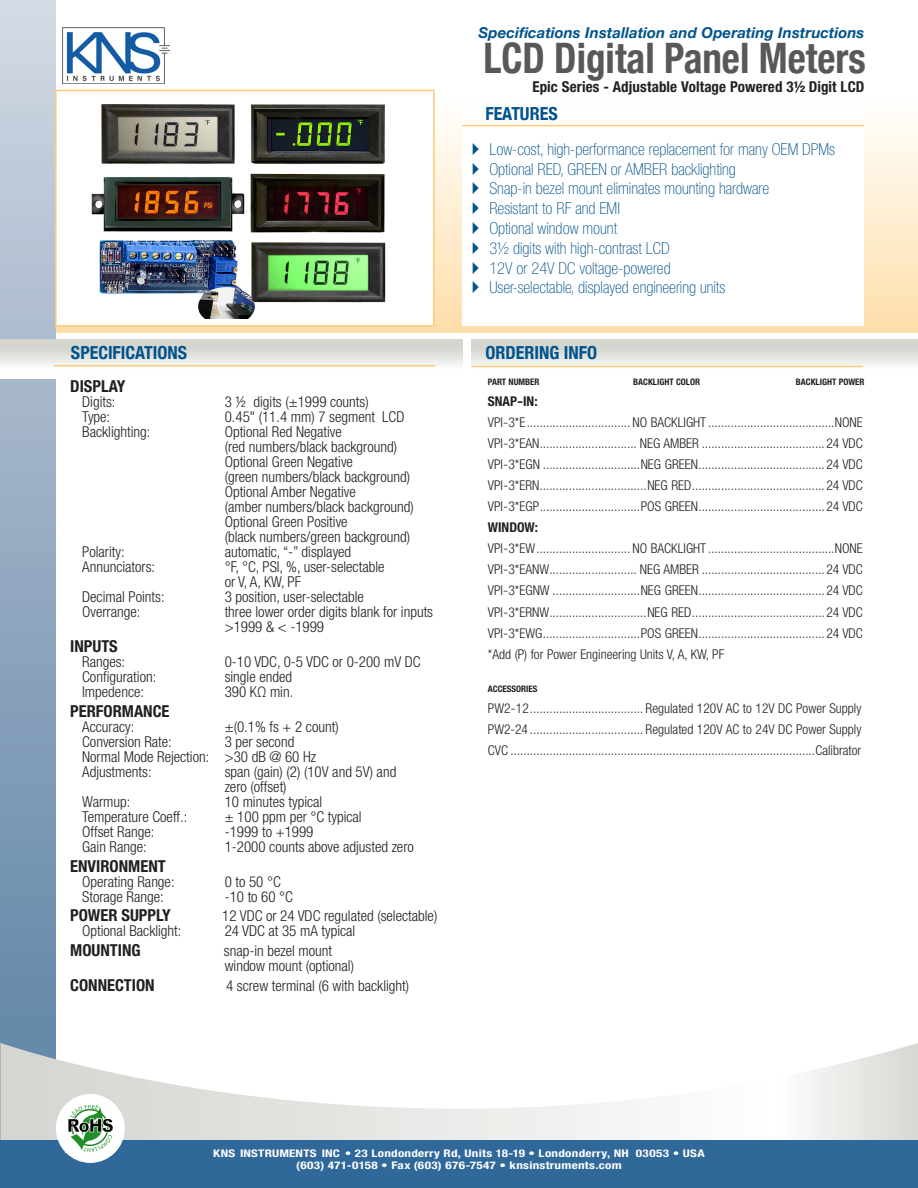
<style>
.page{position:relative;width:918px;height:1188px;background:#fff}
.page>*{position:absolute;margin:0;border:0;box-sizing:border-box;transform-origin:0 0}
.t1{font:700 condensed 42px "Helvetica Neue";color:#57585a;scale:.93 1}
.t2{font:700 condensed 18px "Helvetica Neue";color:#00538d}
.t3{font:100 condensed 16.5px "Helvetica Neue LT Std";color:#00538d}
.SPECIFICATIONS_TITLE{font:700 condensed 16.5px "Helvetica Neue LT Pro";color:#231f20}
.SPECIFICATIONS{font:300 condensed 15px/15px "Helvetica Neue LT Std";color:#231f20}
.SPECIFICATIONS_TITLE-2{font:300 condensed 15px/15px "Helvetica Neue LT Std";color:#231f20}
.t4{font:italic 700 15px "Helvetica Neue";letter-spacing:.005em;color:#00538d}
.SUB_SUBHEAD{font:700 condensed 15px "Helvetica Neue LT Pro";letter-spacing:.005em;color:#231f20}
.Order_3C{font:300 condensed 13.5px "Helvetica Neue LT Std";color:#231f20}
.Order_2C{font:300 condensed 13.5px "Helvetica Neue LT Std";color:#231f20}
.Order_3C-2{font:700 condensed 13.5px "Helvetica Neue LT Pro";color:#231f20}
.t5{font:700 condensed 10.5px/12.6px "Helvetica Neue LT Pro";letter-spacing:.02em;color:#fff;text-align:center;scale:1.25 1}
.ORDER_TITLE{font:700 condensed 9px "Helvetica Neue LT Pro";color:#231f20}
.s1{font-style:inherit}
</style>
<div class="page">
<div style="left:0;top:99px;width:917px;height:234px;background:linear-gradient(to bottom,#fffefd,#fedea9)"></div>
<div style="left:462px;top:107px;width:402px;height:219px;background:#fff"></div>
<svg style="left:0;top:0;width:55px;height:1043px;background:#99aec4"></svg>
<svg style="left:0;top:1043px;width:918px;height:98px"></svg>
<div style="left:55px;top:90px;width:380px;height:237px;background:#fff;border:2px solid #fecb78"></div>
<div style="left:0;top:339px;width:462px;height:39px;background:linear-gradient(to bottom,#cbccc5,#fff)"></div>
<svg style="left:471px;top:339px;width:447px;height:29px;background:#e0e0da"></svg>
<hr style="left:462px;top:125px;width:402px;height:1px;background:#fecb78">
<hr style="left:54px;top:365px;width:381px;height:1px;background:#fecb78">
<hr style="left:471px;top:366px;width:392px;height:1px;background:#fecb78">
<img style="left:62px;top:27px;width:108px;height:56px">
<div style="left:0;top:1141px;width:918px;height:47px;background:#306899"></div>
<div style="left:56px;top:1094px;width:69px;height:69px;background:#fff;border-radius:50%"></div>
<img style="left:68px;top:1105px;width:45px;height:47px">
<img style="left:91px;top:104px;width:295px;height:214px">
<p class="t4" style="left:478px;top:21px;width:387px">Specifications Installation and Operating Instructions</p>
<h1 class="t1" style="left:483px;top:23px;width:413px">LCD Digital Panel Meters</h1>
<h2 class="t2" style="left:485px;top:99px;width:74px">FEATURES</h2>
<p class="SUB_SUBHEAD" style="left:532px;top:78px;width:333px">Epic Series - Adjustable Voltage Powered 3½ Digit LCD</p>
<p class="t3" style="left:489px;top:140px;width:347px">Low-cost, high-performance replacement for many OEM DPMs</p>
<p class="t3" style="left:489px;top:160px;width:248px">Optional RED, GREEN or AMBER backlighting</p>
<p class="t3" style="left:489px;top:179px;width:281px">Snap-in bezel mount eliminates mounting hardware</p>
<p class="t3" style="left:489px;top:199px;width:132px">Resistant to RF and EMI</p>
<p class="t3" style="left:489px;top:219px;width:129px">Optional window mount</p>
<p class="t3" style="left:489px;top:239px;width:182px">3½ digits with high-contrast LCD</p>
<p class="t3" style="left:489px;top:259px;width:183px">12V or 24V DC voltage-powered</p>
<p class="t3" style="left:489px;top:278px;width:237px">User-selectable, displayed engineering units</p>
<h2 class="t2" style="left:71px;top:338px;width:118px">SPECIFICATIONS</h2>
<h2 class="t2" style="left:486px;top:337px;width:113px">ORDERING INFO</h2>
<p class="SPECIFICATIONS_TITLE" style="left:70px;top:376px;width:57px">DISPLAY</p>
<p class="SPECIFICATIONS" style="left:82px;top:394px;width:35px">Digits:</p>
<p class="SPECIFICATIONS" style="left:225px;top:394px;width:146px">3 ½ digits (±1999 counts)</p>
<p class="SPECIFICATIONS" style="left:82px;top:409px;width:30px">Type:</p>
<p class="SPECIFICATIONS" style="left:225px;top:409px;width:181px">0.45" (11.4 mm) 7 segment LCD</p>
<p class="SPECIFICATIONS" style="left:82px;top:424px;width:70px">Backlighting:</p>
<p class="SPECIFICATIONS" style="left:225px;top:424px;width:119px">Optional Red Negative</p>
<p class="SPECIFICATIONS" style="left:225px;top:439px;width:174px">(red numbers/black background)<br>Optional Green Negative</p>
<p class="SPECIFICATIONS" style="left:225px;top:469px;width:187px">(green numbers/black background)<br>Optional Amber Negative</p>
<p class="SPECIFICATIONS" style="left:225px;top:499px;width:191px">(amber numbers/black background)<br>Optional Green Positive</p>
<p class="SPECIFICATIONS" style="left:225px;top:529px;width:187px">(black numbers/green background)</p>
<p class="SPECIFICATIONS" style="left:82px;top:544px;width:44px">Polarity:</p>
<p class="SPECIFICATIONS" style="left:225px;top:544px;width:128px">automatic, “-” displayed</p>
<p class="SPECIFICATIONS" style="left:82px;top:559px;width:75px">Annunciators:</p>
<p class="SPECIFICATIONS" style="left:225px;top:559px;width:161px">°F, °C, PSI, %, user-selectable or V, A, KW, PF</p>
<p class="SPECIFICATIONS" style="left:82px;top:589px;width:84px">Decimal Points:</p>
<p class="SPECIFICATIONS" style="left:225px;top:589px;width:141px">3 position, user-selectable</p>
<p class="SPECIFICATIONS" style="left:82px;top:604px;width:60px">Overrange:</p>
<p class="SPECIFICATIONS" style="left:225px;top:604px;width:210px">three lower order digits blank for inputs</p>
<p class="SPECIFICATIONS" style="left:225px;top:619px;width:101px">&gt;1999 &amp; &lt; -1999</p>
<p class="SPECIFICATIONS_TITLE" style="left:70px;top:636px;width:49px">INPUTS</p>
<p class="SPECIFICATIONS" style="left:82px;top:654px;width:45px">Ranges:</p>
<p class="SPECIFICATIONS" style="left:225px;top:654px;width:198px">0-10 VDC, 0-5 VDC or 0-200 mV DC</p>
<p class="SPECIFICATIONS" style="left:82px;top:669px;width:76px">Configuration:</p>
<p class="SPECIFICATIONS" style="left:225px;top:669px;width:69px">single ended</p>
<p class="SPECIFICATIONS" style="left:82px;top:684px;width:63px">Impedence:</p>
<p class="SPECIFICATIONS" style="left:225px;top:684px;width:70px">390 KΩ min.</p>
<p class="SPECIFICATIONS_TITLE" style="left:70px;top:701px;width:101px">PERFORMANCE</p>
<p class="SPECIFICATIONS" style="left:82px;top:719px;width:54px">Accuracy:</p>
<p class="SPECIFICATIONS" style="left:225px;top:719px;width:115px">±(0.1% fs + 2 count)</p>
<p class="SPECIFICATIONS" style="left:82px;top:734px;width:91px">Conversion Rate:</p>
<p class="SPECIFICATIONS" style="left:225px;top:734px;width:71px">3 per second</p>
<p class="SPECIFICATIONS" style="left:82px;top:749px;width:235px">Normal Mode Rejection: &gt;30 dB @ 60 Hz</p>
<p class="SPECIFICATIONS" style="left:82px;top:764px;width:71px">Adjustments:</p>
<p class="SPECIFICATIONS" style="left:225px;top:764px;width:173px">span (gain) (2) (10V and 5V) and zero (offset)</p>
<p class="SPECIFICATIONS" style="left:82px;top:794px;width:50px">Warmup:</p>
<p class="SPECIFICATIONS" style="left:225px;top:794px;width:99px">10 minutes typical</p>
<p class="SPECIFICATIONS" style="left:82px;top:809px;width:107px">Temperature Coeff.:</p>
<p class="SPECIFICATIONS" style="left:225px;top:809px;width:139px">± 100 ppm per °C typical</p>
<p class="SPECIFICATIONS" style="left:82px;top:824px;width:74px">Offset Range:</p>
<p class="SPECIFICATIONS" style="left:225px;top:824px;width:90px">-1999 to +1999</p>
<p class="SPECIFICATIONS" style="left:82px;top:839px;width:66px">Gain Range:</p>
<p class="SPECIFICATIONS" style="left:225px;top:839px;width:191px">1-2000 counts above adjusted zero</p>
<p class="SPECIFICATIONS_TITLE" style="left:70px;top:856px;width:97px">ENVIRONMENT</p>
<p class="SPECIFICATIONS" style="left:82px;top:874px;width:94px">Operating Range:</p>
<p class="SPECIFICATIONS" style="left:225px;top:874px;width:58px">0 to 50 °C</p>
<p class="SPECIFICATIONS" style="left:82px;top:889px;width:83px">Storage Range:</p>
<p class="SPECIFICATIONS" style="left:225px;top:889px;width:70px">-10 to 60 °C</p>
<p class="SPECIFICATIONS_TITLE" style="left:70px;top:906px;width:102px">POWER SUPPLY</p>
<p class="SPECIFICATIONS_TITLE-2" style="left:222px;top:909px;width:217px">12 VDC or 24 VDC regulated (selectable)</p>
<p class="SPECIFICATIONS" style="left:82px;top:924px;width:101px">Optional Backlight:</p>
<p class="SPECIFICATIONS" style="left:225px;top:924px;width:132px">24 VDC at 35 mA typical</p>
<p class="SPECIFICATIONS_TITLE" style="left:70px;top:940px;width:72px">MOUNTING</p>
<p class="SPECIFICATIONS_TITLE-2" style="left:224px;top:943px;width:132px">snap-in bezel mount window mount (optional)</p>
<p class="SPECIFICATIONS_TITLE" style="left:70px;top:975px;width:86px">CONNECTION</p>
<p class="SPECIFICATIONS_TITLE-2" style="left:226px;top:978px;width:185px">4 screw terminal (6 with backlight)</p>
<p class="ORDER_TITLE" style="left:488px;top:376px;width:53px">PART NUMBER</p>
<p class="ORDER_TITLE" style="left:633px;top:376px;width:68px">BACKLIGHT COLOR</p>
<p class="ORDER_TITLE" style="left:796px;top:376px;width:70px">BACKLIGHT POWER</p>
<p class="Order_3C-2" style="left:488px;top:393px;width:51px">SNAP-IN:</p>
<p class="Order_3C" style="left:488px;top:414px;width:377px">VPI-3*E................................ NO BACKLIGHT .......................................NONE</p>
<p class="Order_3C" style="left:488px;top:436px;width:377px">VPI-3*EAN.............................. NEG AMBER ......................................24 VDC</p>
<p class="Order_3C" style="left:488px;top:457px;width:377px">VPI-3*EGN ..............................NEG GREEN.......................................24 VDC</p>
<p class="Order_3C" style="left:488px;top:478px;width:377px">VPI-3*ERN.................................NEG RED.........................................24 VDC</p>
<p class="Order_3C" style="left:488px;top:499px;width:377px">VPI-3*EGP...............................POS GREEN.......................................24 VDC</p>
<p class="Order_3C-2" style="left:488px;top:519px;width:52px">WINDOW:</p>
<p class="Order_3C" style="left:488px;top:541px;width:377px">VPI-3*EW............................. NO BACKLIGHT .......................................NONE</p>
<p class="Order_3C" style="left:488px;top:562px;width:377px">VPI-3*EANW........................... NEG AMBER ......................................24 VDC</p>
<p class="Order_3C" style="left:488px;top:583px;width:377px">VPI-3*EGNW ...........................NEG GREEN.......................................24 VDC</p>
<p class="Order_3C" style="left:488px;top:604px;width:377px">VPI-3*ERNW..............................NEG RED.........................................24 VDC</p>
<p class="Order_3C" style="left:488px;top:625px;width:377px">VPI-3*EWG..............................POS GREEN.......................................24 VDC</p>
<p class="Order_3C" style="left:488px;top:646px;width:238px">*Add (P) for Power Engineering Units V, A, KW, PF</p>
<p class="ORDER_TITLE" style="left:488px;top:683px;width:51px">ACCESSORIES</p>
<p class="Order_2C" style="left:488px;top:701px;width:375px">PW2-12................................... Regulated 120V AC to 12V DC Power Supply</p>
<p class="Order_2C" style="left:488px;top:722px;width:375px">PW2-24 ................................... Regulated 120V AC to 24V DC Power Supply</p>
<p class="Order_2C" style="left:488px;top:743px;width:375px">CVC ..............................................................................................Calibrator</p>
<p class="t5" style="left:213px;top:1147px;width:395px"><span class="s1">KNS INSTRUMENTS INC</span> • 23 Londonderry Rd, Units 18-19 • Londonderry, NH 03053 • USA (603) 471-0158 • Fax (603) 676-7547 • knsinstruments.com</p>
</div>
